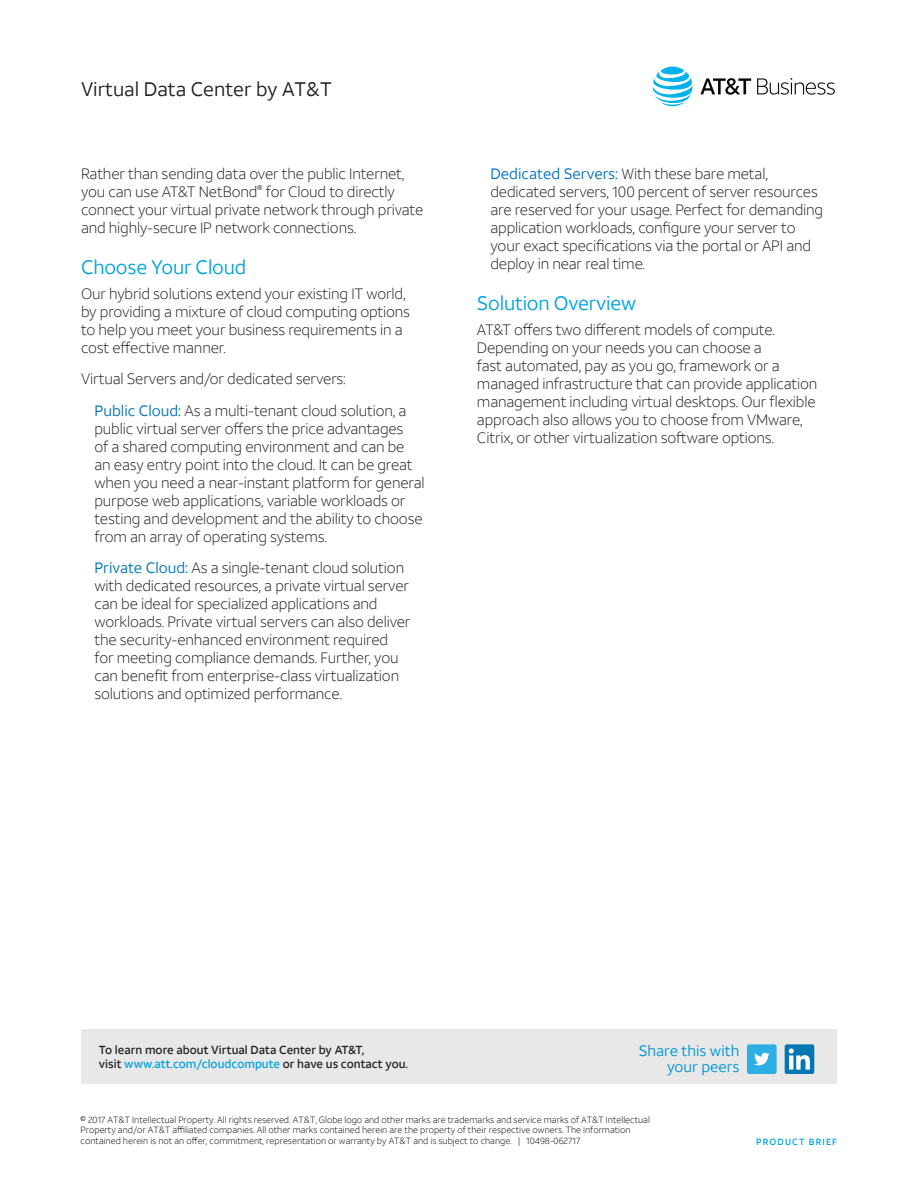
<style>
.page{position:relative;width:918px;height:1188px;background:#fff}
.page>*{position:absolute;margin:0;border:0;box-sizing:border-box;transform-origin:0 0}
.t1{font:19.5px "ATT Aleck Sans";letter-spacing:-.01em;color:#00a2df}
.Callout{font:19.5px "ATT Aleck Sans";color:#231f20}
.t2{font:300 15px/18px "ATT Aleck Sans";letter-spacing:-.01em;color:#231f20}
.t3{font:15px/15.5px "ATT Aleck Sans";color:#0095cf;text-align:right}
.CTA{font:500 11.7px/13.5px "ATT Aleck Sans";color:#231f20}
.Legal{font:300 9px/10.5px "ATT Aleck Sans";color:#0a0604}
.t4{font:500 9px "ATT Aleck Sans";letter-spacing:.12em;color:#00a2df}
.s1{font-weight:400;color:#0072bc}
.s2{color:#00a2df}
</style>
<div class="page">
<div style="left:81px;top:1030px;width:756px;height:54px;background:#e8e8e9"></div>
<svg style="left:653px;top:67px;width:39px;height:39px"></svg>
<svg style="left:700px;top:78px;width:51px;height:17px"></svg>
<svg style="left:757px;top:78px;width:78px;height:17px"></svg>
<div style="left:785px;top:1044px;width:29px;height:30px;background:#0076b2;border-radius:2px"></div>
<svg style="left:789px;top:1048px;width:21px;height:22px"></svg>
<div style="left:747px;top:1044px;width:30px;height:30px;background:#2dafe6;border-radius:2px"></div>
<svg style="left:754px;top:1053px;width:16px;height:12px"></svg>
<p class="Callout" style="left:81px;top:77px;width:252px">Virtual Data Center by AT&amp;T</p>
<p class="t2" style="left:81px;top:164px;width:344px">Rather than sending data over the public Internet, you can use AT&amp;T NetBond<sup>®</sup> for Cloud to directly connect your virtual private network through private and highly-secure IP network connections.</p>
<p class="t1" style="left:81px;top:255px;width:167px">Choose Your Cloud</p>
<p class="t2" style="left:81px;top:284px;width:331px">Our hybrid solutions extend your existing IT world, by providing a mixture of cloud computing options to help you meet your business requirements in a cost effective manner.</p>
<p class="t2" style="left:81px;top:370px;width:266px">Virtual Servers and/or dedicated servers:</p>
<p class="t2" style="left:94px;top:401px;width:332px"><span class="s1">Public Cloud:</span> As a multi-tenant cloud solution, a public virtual server offers the price advantages<br>of a shared computing environment and can be<br>an easy entry point into the cloud. It can be great when you need a near-instant platform for general purpose web applications, variable workloads or testing and development and the ability to choose from an array of operating systems.</p>
<p class="t2" style="left:94px;top:559px;width:317px"><span class="s1">Private Cloud:</span> As a single-tenant cloud solution with dedicated resources, a private virtual server can be ideal for specialized applications and workloads. Private virtual servers can also deliver the security-enhanced environment required for meeting compliance demands. Further, you can benefit from enterprise-class virtualization solutions and optimized performance.</p>
<p class="t2" style="left:490px;top:164px;width:334px"><span class="s1">Dedicated Servers:</span> With these bare metal, dedicated servers, 100 percent of server resources are reserved for your usage. Perfect for demanding application workloads, configure your server to your exact specifications via the portal or API and deploy in near real time.</p>
<p class="t1" style="left:477px;top:291px;width:161px">Solution Overview</p>
<p class="t2" style="left:477px;top:320px;width:342px">AT&amp;T offers two different models of compute.<br>Depending on your needs you can choose a<br>fast automated, pay as you go, framework or a managed infrastructure that can provide application management including virtual desktops. Our flexible approach also allows you to choose from VMware, Citrix, or other virtualization software options.</p>
<p class="CTA" style="left:99px;top:1044px;width:311px">To learn more about Virtual Data Center by AT&amp;T,<br>visit <span class="s2">www.att.com/cloudcompute</span> or have us contact you.</p>
<p class="t3" style="left:639px;top:1043px;width:102px">Share this with your peers</p>
<p class="Legal" style="left:81px;top:1114px;width:571px">© 2017 AT&amp;T Intellectual Property. All rights reserved. AT&amp;T, Globe logo and other marks are trademarks and service marks of AT&amp;T Intellectual<br>Property and/or AT&amp;T affiliated companies. All other marks contained herein are the property of their respective owners. The information contained herein is not an offer, commitment, representation or warranty by AT&amp;T and is subject to change. | 10498-062717</p>
<p class="t4" style="left:756px;top:1137px;width:82px">PRODUCT BRIEF</p>
</div>
